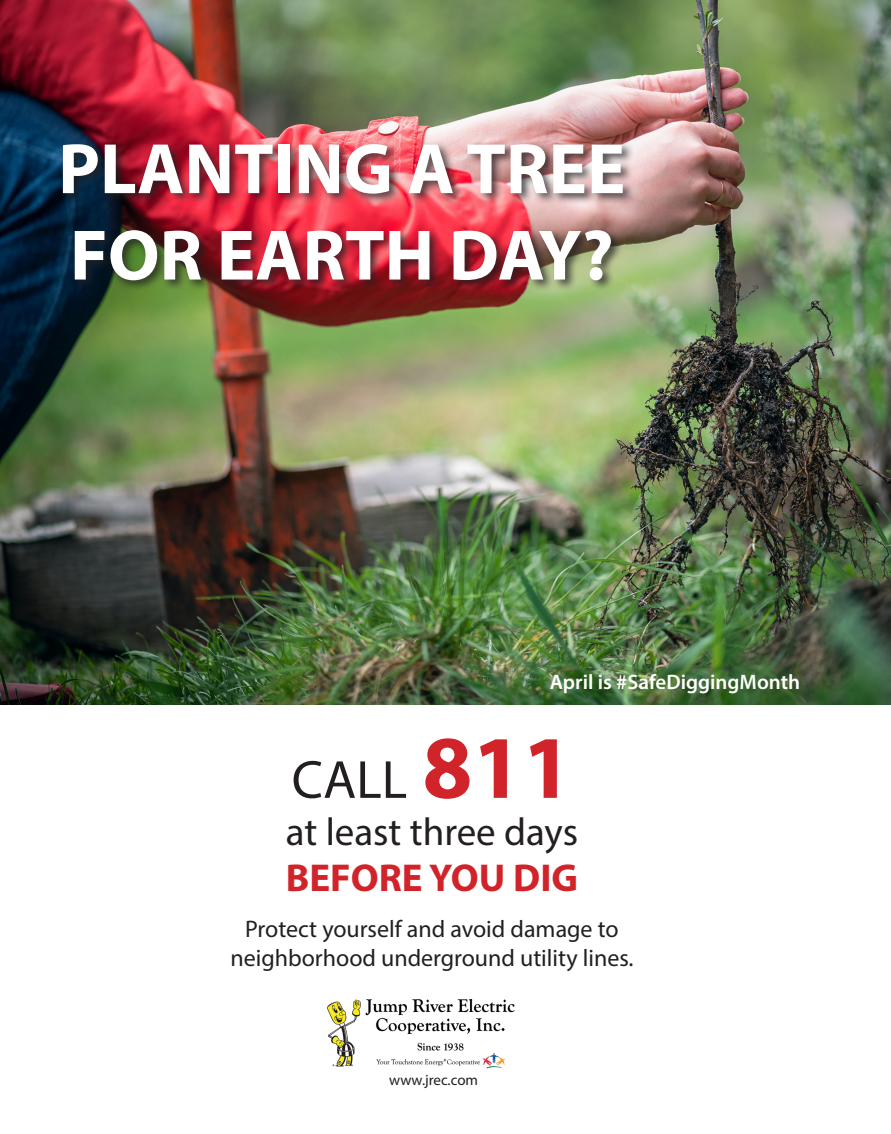
<style>
.page{position:relative;width:891px;height:1134px;background:#fff}
.page>*{position:absolute;margin:0;border:0;box-sizing:border-box;transform-origin:0 0}
.Local_-_body_text{font:700 90px "Myriad Pro";color:#d1232a}
.Local_-_body_text-2{font:700 72px "Myriad Pro";color:#fff}
.Local_-_body_text-3{font:54px "Myriad Pro";color:#231f20}
.Local_-_body_text-4{font:39px "Myriad Pro";color:#231f20}
.Local_-_body_text-5{font:700 39px "Myriad Pro";color:#d1232a}
.Local_-_body_text-6{font:24px "Myriad Pro";color:#231f20}
.Local_-_body_text-7{font:600 21px "Myriad Pro";color:#fff}
.Local_-_body_text-8{font:15px "Myriad Pro";color:#231f20}
</style>
<div class="page">
<img style="left:0;top:0;width:891px;height:705px">
<div style="left:60px;top:141px;width:575px;height:151px;background:#231f20;opacity:.75"></div>
<img style="left:327px;top:999px;width:188px;height:70px">
<p class="Local_-_body_text-2" style="left:58px;top:122px;width:569px">PLANTING A TREE</p>
<p class="Local_-_body_text-2" style="left:70px;top:208px;width:545px">FOR EARTH DAY?</p>
<p class="Local_-_body_text-7" style="left:550px;top:668px;width:252px">April is #SafeDiggingMonth</p>
<p class="Local_-_body_text" style="left:422px;top:709px;width:151px">811</p>
<p class="Local_-_body_text-4" style="left:286px;top:808px;width:294px">at least three days</p>
<p class="Local_-_body_text-5" style="left:286px;top:853px;width:294px">BEFORE YOU DIG</p>
<p class="Local_-_body_text-6" style="left:245px;top:914px;width:375px">Protect yourself and avoid damage to</p>
<p class="Local_-_body_text-6" style="left:230px;top:943px;width:405px">neighborhood underground utility lines.</p>
<p class="Local_-_body_text-3" style="left:292px;top:746px;width:117px">CALL</p>
<p class="Local_-_body_text-8" style="left:389px;top:1070px;width:90px">www.jrec.com</p>
</div>
